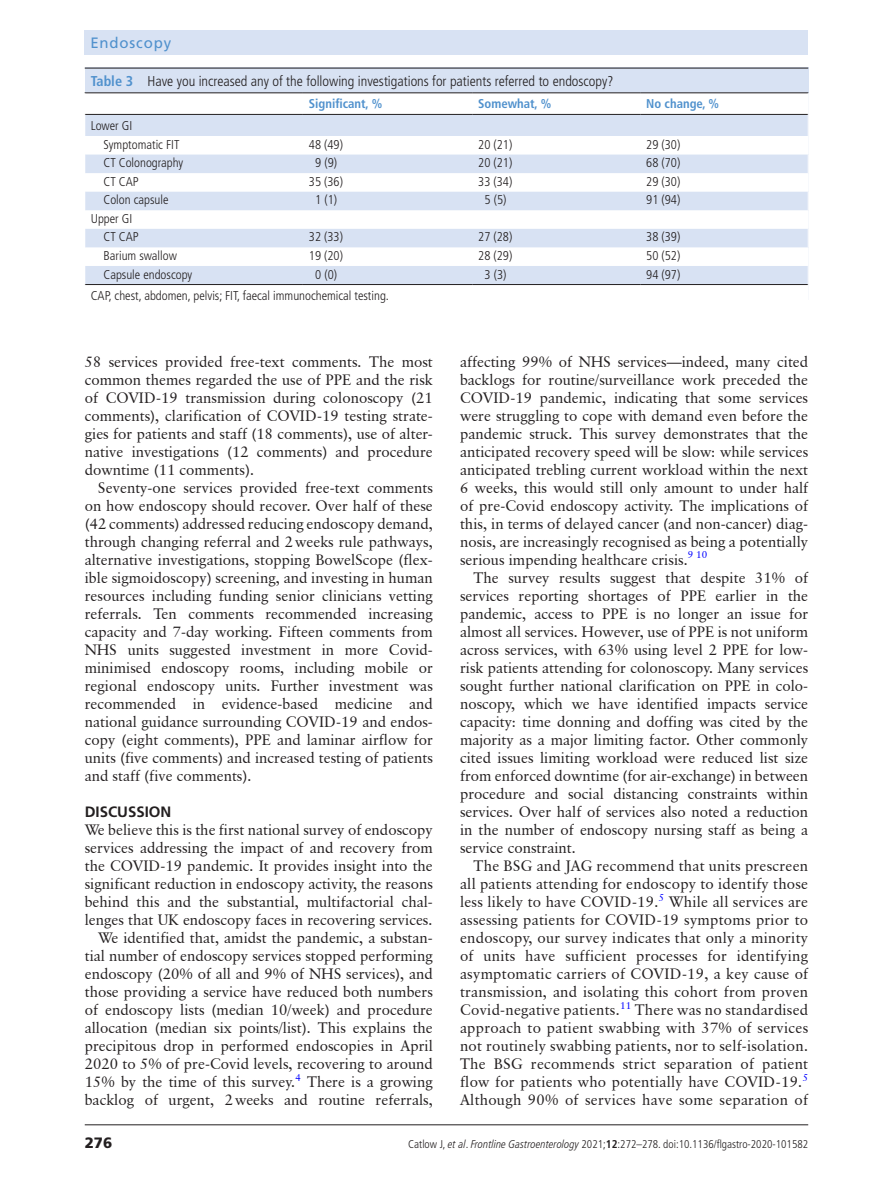
<style>
.page{position:relative;width:893px;height:1191px;background:#fff}
.page>*{position:absolute;margin:0;border:0;box-sizing:border-box;transform-origin:0 0}
.t1{font:15px/18px "Classical Garamond BT";color:#231f20;text-align:justify}
.t2{font:700 15px "Frutiger LT Std";color:#231f20}
.t3{font:15px "Frutiger LT Std";letter-spacing:.055em;color:#5091cd}
.t4{font:900 15px "Frutiger LT Std";color:#231f20}
.t5{font:300 condensed 14.25px "Frutiger LT Pro";color:#231f20}
.t6{font:300 condensed 12.75px/18.6px "Frutiger LT Pro";color:#231f20}
.t7{font:700 condensed 12.75px "Frutiger LT Pro";color:#5091cd}
.t8{font:300 condensed 11.25px "Frutiger LT Pro";color:#231f20}
.t9{font:9.9px "Classical Garamond BT";color:#00f}
.s1{font-weight:700;color:#5091cd}
.s2{font-style:italic}
.s3{font-weight:700}
</style>
<div class="page">
<hr style="left:85px;top:1124px;width:723px;height:1px;background:#231f20">
<div style="left:85px;top:30px;width:723px;height:24px;background:#d8e2f3"></div>
<div style="left:85px;top:68px;width:723px;height:232px;background:#d8e2f3"></div>
<hr style="left:85px;top:68px;width:723px;height:1px;background:#231f20">
<svg style="left:85px;top:93px;width:723px;height:207px;fill:#fefefe"></svg>
<hr style="left:85px;top:92px;width:218px;height:1px;background:#231f20">
<hr style="left:85px;top:114px;width:218px;height:1px;background:#231f20">
<hr style="left:303px;top:92px;width:169px;height:1px;background:#231f20">
<hr style="left:303px;top:114px;width:169px;height:1px;background:#231f20">
<hr style="left:472px;top:92px;width:168px;height:1px;background:#231f20">
<hr style="left:472px;top:114px;width:168px;height:1px;background:#231f20">
<hr style="left:640px;top:92px;width:168px;height:1px;background:#231f20">
<hr style="left:640px;top:114px;width:168px;height:1px;background:#231f20">
<hr style="left:85px;top:284px;width:218px;height:1px;background:#231f20">
<hr style="left:303px;top:284px;width:169px;height:1px;background:#231f20">
<hr style="left:472px;top:284px;width:168px;height:1px;background:#231f20">
<hr style="left:640px;top:284px;width:168px;height:1px;background:#231f20">
<hr style="left:91px;top:299px;width:717px;height:2px;background:#fff">
<p class="t3" style="left:90px;top:34px;width:82px">Endoscopy</p>
<p class="t5" style="left:91px;top:73px;width:524px"><span class="s1">Table 3</span> Have you increased any of the following investigations for patients referred to endoscopy?</p>
<p class="t7" style="left:309px;top:96px;width:75px">Significant, %</p>
<p class="t7" style="left:478px;top:96px;width:75px">Somewhat, %</p>
<p class="t7" style="left:646px;top:96px;width:74px">No change, %</p>
<p class="t6" style="left:103px;top:116px;width:78px;text-indent:-13px">Lower GI<br>Symptomatic FIT</p>
<p class="t6" style="left:309px;top:135px;width:36px">48 (49)</p>
<p class="t6" style="left:478px;top:135px;width:36px">20 (21)</p>
<p class="t6" style="left:646px;top:135px;width:36px">29 (30)</p>
<p class="t6" style="left:103px;top:153px;width:81px">CT Colonography</p>
<p class="t6" style="left:315px;top:153px;width:23px">9 (9)</p>
<p class="t6" style="left:478px;top:153px;width:36px">20 (21)</p>
<p class="t6" style="left:646px;top:153px;width:36px">68 (70)</p>
<p class="t6" style="left:103px;top:172px;width:37px">CT CAP</p>
<p class="t6" style="left:309px;top:172px;width:36px">35 (36)</p>
<p class="t6" style="left:478px;top:172px;width:36px">33 (34)</p>
<p class="t6" style="left:646px;top:172px;width:36px">29 (30)</p>
<p class="t6" style="left:103px;top:191px;width:66px">Colon capsule</p>
<p class="t6" style="left:315px;top:191px;width:23px">1 (1)</p>
<p class="t6" style="left:485px;top:191px;width:23px">5 (5)</p>
<p class="t6" style="left:646px;top:191px;width:36px">91 (94)</p>
<p class="t6" style="left:103px;top:209px;width:37px;text-indent:-13px">Upper GI<br>CT CAP</p>
<p class="t6" style="left:309px;top:228px;width:36px">32 (33)</p>
<p class="t6" style="left:478px;top:228px;width:36px">27 (28)</p>
<p class="t6" style="left:646px;top:228px;width:36px">38 (39)</p>
<p class="t6" style="left:103px;top:246px;width:75px">Barium swallow</p>
<p class="t6" style="left:309px;top:246px;width:36px">19 (20)</p>
<p class="t6" style="left:478px;top:246px;width:36px">28 (29)</p>
<p class="t6" style="left:646px;top:246px;width:36px">50 (52)</p>
<p class="t6" style="left:103px;top:265px;width:90px">Capsule endoscopy</p>
<p class="t6" style="left:315px;top:265px;width:23px">0 (0)</p>
<p class="t6" style="left:485px;top:265px;width:23px">3 (3)</p>
<p class="t6" style="left:646px;top:265px;width:36px">94 (97)</p>
<p class="t6" style="left:91px;top:286px;width:300px">CAP, chest, abdomen, pelvis; FIT, faecal immunochemical testing.</p>
<p class="t1" style="left:85px;top:353px;width:350px">58 services provided free-text comments. The most common themes regarded the use of PPE and the risk of COVID-19 transmission during colonoscopy (21 comments), clarification of COVID-19 testing strate&shy;gies for patients and staff (18 comments), use of alter&shy;native investigations (12 comments) and procedure downtime (11 comments).</p>
<p class="t1" style="left:85px;top:479px;width:350px;text-indent:14px">Seventy-one services provided free-text comments on how endoscopy should recover. Over half of these (42 comments) addressed reducing endoscopy demand, through changing referral and 2weeks rule pathways, alternative investigations, stopping BowelScope (flex&shy;ible sigmoidoscopy) screening, and investing in human resources including funding senior clinicians vetting referrals. Ten comments recommended increasing capacity and 7-day working. Fifteen comments from NHS units suggested investment in more Covid&shy;minimised endoscopy rooms, including mobile or regional endoscopy units. Further investment was recommended in evidence-based medicine and national guidance surrounding COVID-19 and endos&shy;copy (eight comments), PPE and laminar airflow for units (five comments) and increased testing of patients and staff (five comments).</p>
<p class="t2" style="left:85px;top:803px;width:88px">DISCUSSION</p>
<p class="t1" style="left:85px;top:821px;width:350px">We believe this is the first national survey of endoscopy</p>
<p class="t1" style="left:85px;top:839px;width:350px">services addressing the impact of and recovery from</p>
<p class="t1" style="left:85px;top:857px;width:350px">the COVID-19 pandemic. It provides insight into the</p>
<p class="t1" style="left:85px;top:875px;width:350px">significant reduction in endoscopy activity, the reasons</p>
<p class="t1" style="left:85px;top:893px;width:350px">behind this and the substantial, multifactorial chal-</p>
<p class="t1" style="left:85px;top:911px;width:349px">lenges that UK endoscopy faces in recovering services.</p>
<p class="t1" style="left:98px;top:929px;width:336px">We identified that, amidst the pandemic, a substan-</p>
<p class="t1" style="left:85px;top:947px;width:350px">tial number of endoscopy services stopped performing</p>
<p class="t1" style="left:85px;top:965px;width:350px">endoscopy (20% of all and 9% of NHS services), and</p>
<p class="t1" style="left:85px;top:983px;width:350px">those providing a service have reduced both numbers</p>
<p class="t1" style="left:85px;top:1001px;width:350px">of endoscopy lists (median 10/week) and procedure</p>
<p class="t1" style="left:85px;top:1019px;width:350px">allocation (median six points/list). This explains the</p>
<p class="t1" style="left:85px;top:1037px;width:350px">precipitous drop in performed endoscopies in April</p>
<p class="t1" style="left:85px;top:1055px;width:350px">2020 to 5% of pre-Covid levels, recovering to around</p>
<p class="t1" style="left:85px;top:1073px;width:212px">15% by the time of this survey.</p>
<p class="t9" style="left:295px;top:1071px;width:7px">4</p>
<p class="t1" style="left:85px;top:1073px;width:350px;text-align:right">There is a growing<br>backlog of urgent, 2weeks and routine referrals,</p>
<p class="t1" style="left:460px;top:353px;width:350px">affecting 99% of NHS services—indeed, many cited backlogs for routine/surveillance work preceded the COVID-19 pandemic, indicating that some services were struggling to cope with demand even before the pandemic struck. This survey demonstrates that the anticipated recovery speed will be slow: while services anticipated trebling current workload within the next 6 weeks, this would still only amount to under half of pre-Covid endoscopy activity. The implications of this, in terms of delayed cancer (and non-cancer) diag&shy;nosis, are increasingly recognised as being a potentially serious impending healthcare crisis.</p>
<p class="t9" style="left:688px;top:549px;width:21px">9 10</p>
<p class="t1" style="left:460px;top:569px;width:350px;text-indent:14px">The survey results suggest that despite 31% of services reporting shortages of PPE earlier in the pandemic, access to PPE is no longer an issue for almost all services. However, use of PPE is not uniform across services, with 63% using level 2 PPE for low&shy;risk patients attending for colonoscopy. Many services sought further national clarification on PPE in colo&shy;noscopy, which we have identified impacts service capacity: time donning and doffing was cited by the majority as a major limiting factor. Other commonly cited issues limiting workload were reduced list size from enforced downtime (for air-exchange) in between procedure and social distancing constraints within services. Over half of services also noted a reduction in the number of endoscopy nursing staff as being a service constraint.</p>
<p class="t1" style="left:460px;top:857px;width:350px;text-indent:14px">The BSG and JAG recommend that units prescreen all patients attending for endoscopy to identify those less likely to have COVID-19.</p>
<p class="t9" style="left:659px;top:891px;width:7px">5</p>
<p class="t1" style="left:460px;top:893px;width:350px;text-indent:209px">While all services are assessing patients for COVID-19 symptoms prior to endoscopy, our survey indicates that only a minority of units have sufficient processes for identifying asymptomatic carriers of COVID-19, a key cause of transmission, and isolating this cohort from proven Covid-negative patients.</p>
<p class="t9" style="left:620px;top:999px;width:13px">11</p>
<p class="t1" style="left:460px;top:1001px;width:350px;text-indent:175px">There was no standardised approach to patient swabbing with 37% of services not routinely swabbing patients, nor to self-isolation.<br>The BSG recommends strict separation of patient flow for patients who potentially have COVID-19.</p>
<p class="t9" style="left:803px;top:1071px;width:7px">5</p>
<p class="t1" style="left:460px;top:1091px;width:350px">Although 90% of services have some separation of</p>
<p class="t4" style="left:85px;top:1133px;width:29px">276</p>
<p class="t8" style="left:408px;top:1137px;width:402px">Catlow J, <span class="s2">et al</span>. <span class="s2">Frontline Gastroenterology</span> 2021;<span class="s3">12</span>:272–278. doi:10.1136/flgastro-2020-101582</p>
</div>
